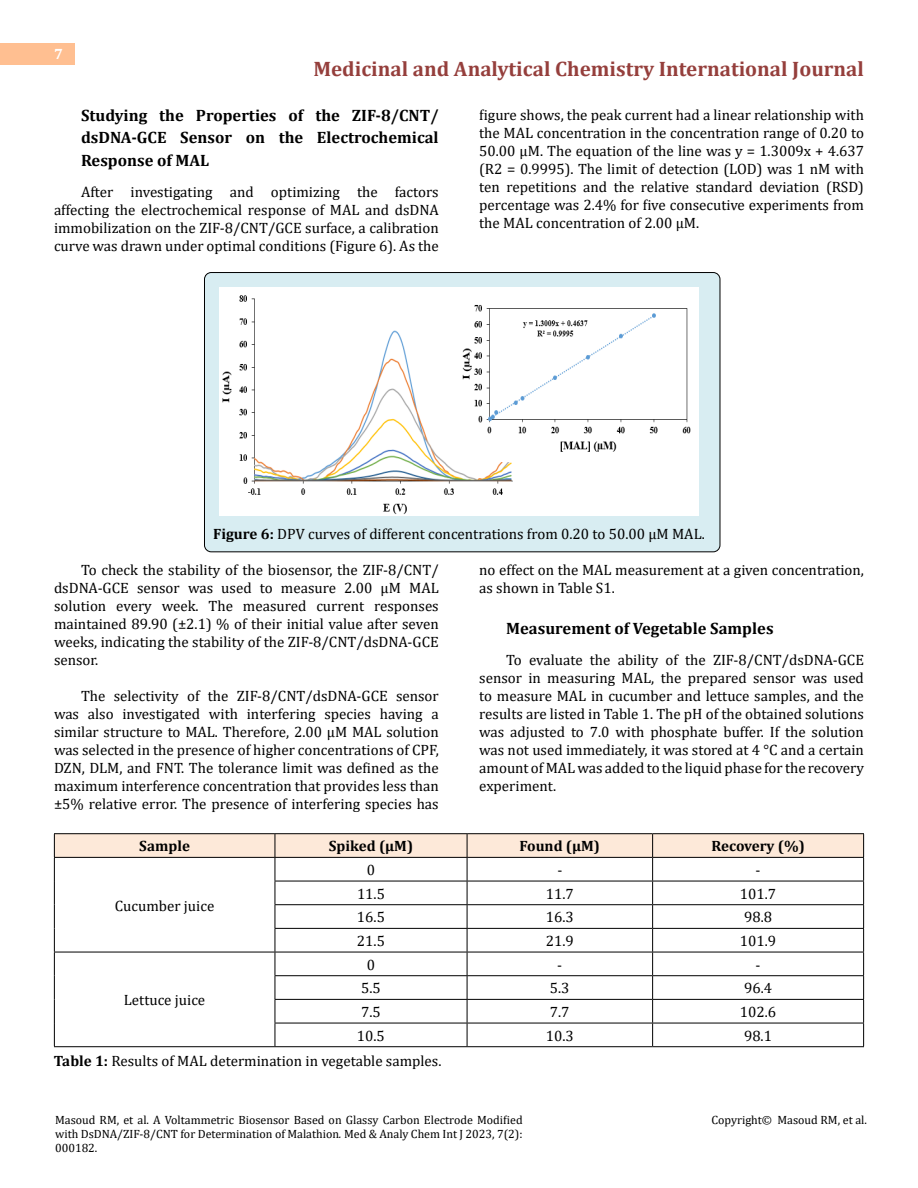
<style>
.page{position:relative;width:918px;height:1188px;background:#fff}
.page>*{position:absolute;margin:0;border:0;box-sizing:border-box;transform-origin:0 0}
.t1{font:700 21px "Cambria";color:#953f3c}
.t2{font:700 16.5px/22.5px "Cambria";color:#000;text-align:justify}
.t3{font:15px/18px "Cambria";color:#000;text-align:justify}
.t4{font:700 15px "Cambria";color:#000}
.t5{font:700 15px "Cambria";color:#fff}
.t6{font:12px/14.4px "Cambria";color:#000;text-align:justify}
.s1{font-weight:700}
.s2{font-style:italic}
</style>
<div class="page">
<div style="left:0;top:43px;width:75px;height:21px;background:#ffbf91"></div>
<div style="left:204px;top:273px;width:516px;height:279px;background:#d8edf2;border-radius:7px"></div>
<div style="left:204px;top:272px;width:516px;height:280px;border:1px solid #000;border-radius:7px"></div>
<img style="left:219px;top:287px;width:480px;height:228px">
<hr style="left:54px;top:833px;width:221px;height:1px;background:#000">
<hr style="left:275px;top:833px;width:192px;height:1px;background:#000">
<hr style="left:467px;top:833px;width:186px;height:1px;background:#000">
<hr style="left:653px;top:833px;width:211px;height:1px;background:#000">
<hr style="left:54px;top:1046px;width:221px;height:1px;background:#000">
<hr style="left:275px;top:1046px;width:192px;height:1px;background:#000">
<hr style="left:467px;top:1046px;width:186px;height:1px;background:#000">
<hr style="left:653px;top:1046px;width:211px;height:1px;background:#000">
<svg style="left:54px;top:834px;width:810px;height:212px"></svg>
<p class="t5" style="left:54px;top:44px;width:10px">7</p>
<h1 class="t1" style="left:313px;top:54px;width:552px">Medicinal and Analytical Chemistry International Journal</h1>
<p class="t2" style="left:81px;top:103px;width:359px">Studying the Properties of the ZIF-8/CNT/ dsDNA-GCE Sensor on the Electrochemical Response of MAL</p>
<p class="t3" style="left:54px;top:183px;width:386px;text-indent:27px">After investigating and optimizing the factors affecting the electrochemical response of MAL and dsDNA immobilization on the ZIF-8/CNT/GCE surface, a calibration curve was drawn under optimal conditions (Figure 6). As the</p>
<p class="t3" style="left:479px;top:105px;width:386px">figure shows, the peak current had a linear relationship with the MAL concentration in the concentration range of 0.20 to 50.00 μM. The equation of the line was y = 1.3009x + 4.637 (R2 = 0.9995). The limit of detection (LOD) was 1 nM with ten repetitions and the relative standard deviation (RSD) percentage was 2.4% for five consecutive experiments from the MAL concentration of 2.00 μM.</p>
<p class="t3" style="left:213px;top:525px;width:493px"><span class="s1">Figure 6:</span> DPV curves of different concentrations from 0.20 to 50.00 μM MAL.</p>
<p class="t3" style="left:54px;top:561px;width:386px;text-indent:27px">To check the stability of the biosensor, the ZIF-8/CNT/ dsDNA-GCE sensor was used to measure 2.00 μM MAL solution every week. The measured current responses maintained 89.90 (±2.1) % of their initial value after seven weeks, indicating the stability of the ZIF-8/CNT/dsDNA-GCE sensor.</p>
<p class="t3" style="left:54px;top:687px;width:386px;text-indent:27px">The selectivity of the ZIF-8/CNT/dsDNA-GCE sensor was also investigated with interfering species having a similar structure to MAL. Therefore, 2.00 μM MAL solution was selected in the presence of higher concentrations of CPF, DZN, DLM, and FNT. The tolerance limit was defined as the maximum interference concentration that provides less than ±5% relative error. The presence of interfering species has</p>
<p class="t3" style="left:479px;top:561px;width:386px">no effect on the MAL measurement at a given concentration, as shown in Table S1.</p>
<p class="t2" style="left:506px;top:616px;width:269px">Measurement of Vegetable Samples</p>
<p class="t3" style="left:479px;top:651px;width:386px;text-indent:27px">To evaluate the ability of the ZIF-8/CNT/dsDNA-GCE sensor in measuring MAL, the prepared sensor was used to measure MAL in cucumber and lettuce samples, and the results are listed in Table 1. The pH of the obtained solutions was adjusted to 7.0 with phosphate buffer. If the solution was not used immediately, it was stored at 4 °C and a certain amount of MAL was added to the liquid phase for the recovery experiment.</p>
<p class="t4" style="left:139px;top:836px;width:52px">Sample</p>
<p class="t4" style="left:329px;top:836px;width:86px">Spiked (μM)</p>
<p class="t4" style="left:520px;top:836px;width:82px">Found (μM)</p>
<p class="t4" style="left:711px;top:836px;width:95px">Recovery (%)</p>
<p class="t3" style="left:115px;top:896px;width:101px">Cucumber juice</p>
<p class="t3" style="left:367px;top:861px;width:10px">0</p>
<p class="t3" style="left:557px;top:861px;width:6px">-</p>
<p class="t3" style="left:756px;top:861px;width:6px">-</p>
<p class="t3" style="left:357px;top:885px;width:30px">11.5</p>
<p class="t3" style="left:546px;top:885px;width:30px">11.7</p>
<p class="t3" style="left:740px;top:885px;width:38px">101.7</p>
<p class="t3" style="left:357px;top:908px;width:30px">16.5</p>
<p class="t3" style="left:546px;top:908px;width:30px">16.3</p>
<p class="t3" style="left:744px;top:908px;width:30px">98.8</p>
<p class="t3" style="left:357px;top:932px;width:30px">21.5</p>
<p class="t3" style="left:546px;top:932px;width:30px">21.9</p>
<p class="t3" style="left:740px;top:932px;width:38px">101.9</p>
<p class="t3" style="left:367px;top:956px;width:10px">0</p>
<p class="t3" style="left:557px;top:956px;width:6px">-</p>
<p class="t3" style="left:756px;top:956px;width:6px">-</p>
<p class="t3" style="left:361px;top:979px;width:21px">5.5</p>
<p class="t3" style="left:550px;top:979px;width:21px">5.3</p>
<p class="t3" style="left:744px;top:979px;width:30px">96.4</p>
<p class="t3" style="left:361px;top:1003px;width:21px">7.5</p>
<p class="t3" style="left:550px;top:1003px;width:21px">7.7</p>
<p class="t3" style="left:740px;top:1003px;width:38px">102.6</p>
<p class="t3" style="left:357px;top:1027px;width:30px">10.5</p>
<p class="t3" style="left:546px;top:1027px;width:30px">10.3</p>
<p class="t3" style="left:744px;top:1027px;width:30px">98.1</p>
<p class="t3" style="left:54px;top:1052px;width:389px"><span class="s1">Table 1:</span> Results of MAL determination in vegetable samples.</p>
<p class="t3" style="left:124px;top:991px;width:83px">Lettuce juice</p>
<p class="t6" style="left:55px;top:1112px;width:469px">Masoud RM, et al. A Voltammetric Biosensor Based on Glassy Carbon Electrode Modified with DsDNA/ZIF-8/CNT for Determination of Malathion<span class="s2">.</span> Med &amp; Analy Chem Int J 2023, 7(2):<br>000182.</p>
<p class="t6" style="left:711px;top:1112px;width:157px">Copyright© Masoud RM, et al.</p>
</div>
